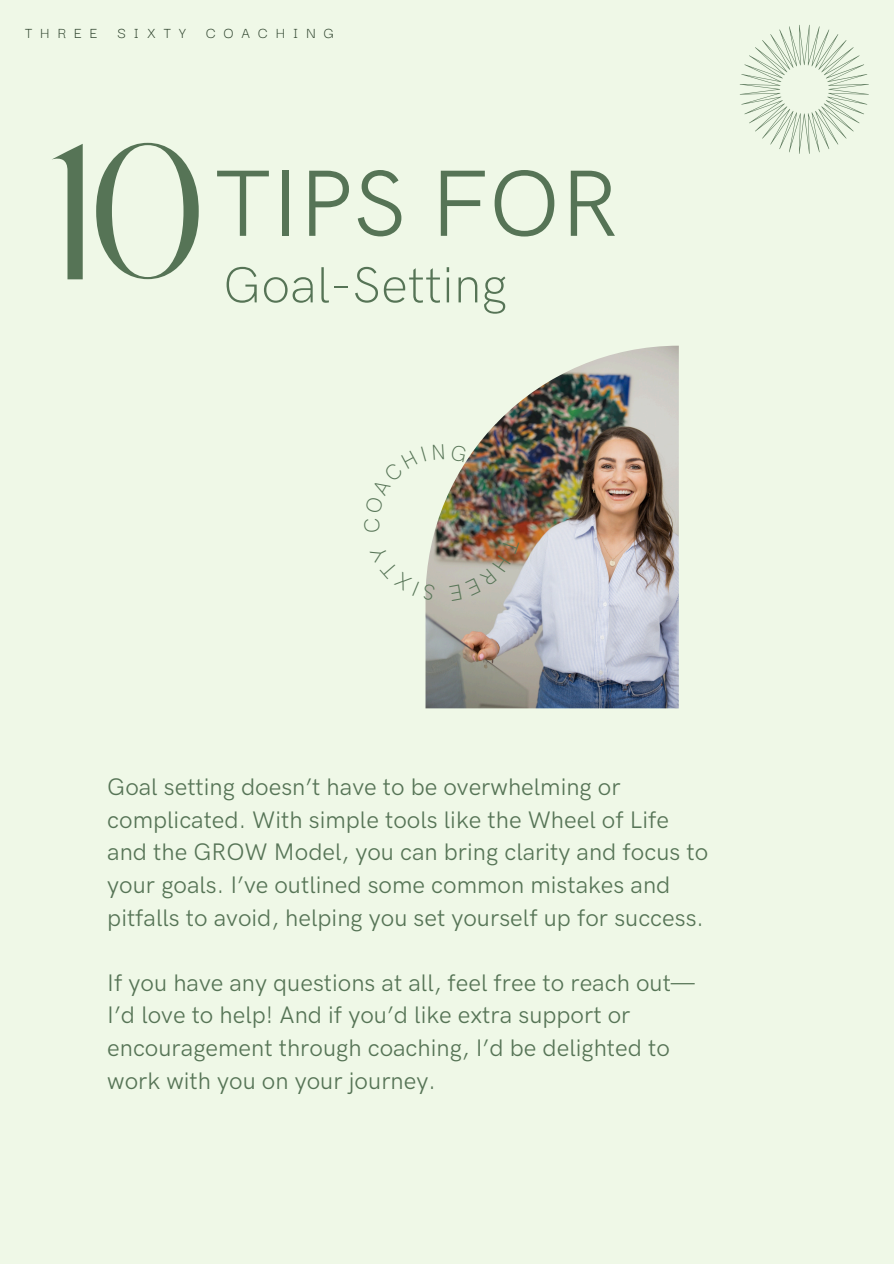
<style>
.page{position:relative;width:894px;height:1264px;background:#fff}
.page>*{position:absolute;margin:0;border:0;box-sizing:border-box;transform-origin:0 0}
.t1{font:192.15px "Brown Sugar";color:#567456}
.t2{font:94.35px "HK Grotesk Pro";color:#567456}
.t3{font:300 51px "HK Grotesk Pro";color:#567456}
.t4{font:24px/32.7px "HK Grotesk Pro";color:#567456}
.t5{font:16.2px "Darker Grotesque";letter-spacing:.5em;color:#2f442e}
</style>
<div class="page">
<div style="left:0;top:0;width:893px;height:1263px;background:#eff8e7"></div>
<img style="left:425px;top:346px;width:253px;height:362px">
<svg style="left:739px;top:25px;width:129px;height:129px"></svg>
<img style="left:449px;top:538px;width:70px;height:63px">
<svg style="left:425px;top:545px;width:10px;height:56px"></svg>
<svg style="left:425px;top:446px;width:1px;height:67px"></svg>
<svg style="left:433px;top:443px;width:11px;height:16px"></svg>
<svg style="left:450px;top:444px;width:16px;height:18px"></svg>
<p class="t5" style="left:25px;top:21px;width:310px">THREE SIXTY COACHING</p>
<h1 class="t1" style="left:45px;top:135px;width:162px">10</h1>
<h2 class="t2" style="left:214px;top:151px;width:406px">TIPS FOR</h2>
<h3 class="t3" style="left:223px;top:256px;width:286px">Goal-Setting</h3>
<p class="t4" style="left:107px;top:771px;width:602px">Goal setting doesn’t have to be overwhelming or complicated. With simple tools like the Wheel of Life and the GROW Model, you can bring clarity and focus to your goals. I’ve outlined some common mistakes and pitfalls to avoid, helping you set yourself up for success.</p>
<p class="t4" style="left:107px;top:967px;width:589px">If you have any questions at all, feel free to reach out— I’d love to help! And if you’d like extra support or encouragement through coaching, I’d be delighted to work with you on your journey.</p>
</div>
